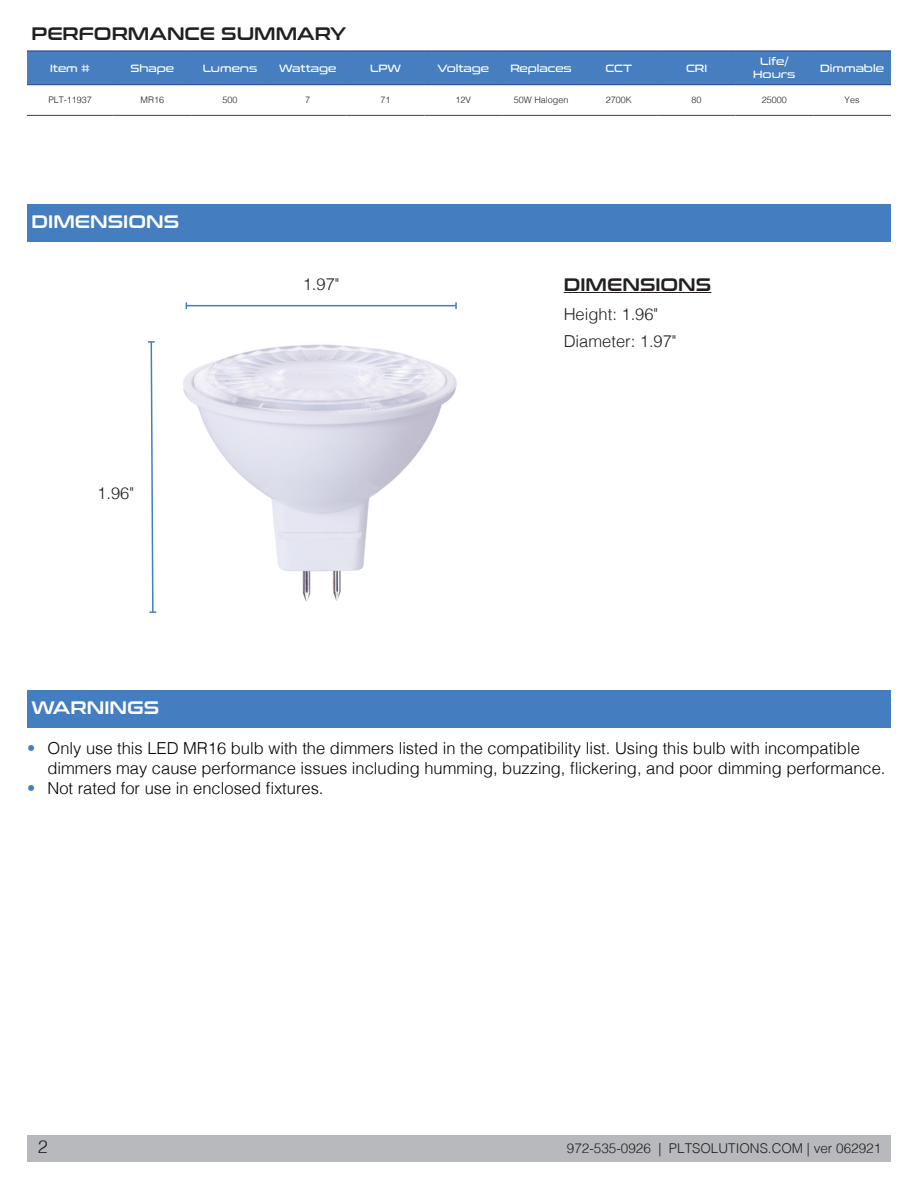
<style>
.page{position:relative;width:918px;height:1188px;background:#fff}
.page>*{position:absolute;margin:0;border:0;box-sizing:border-box;transform-origin:0 0}
.t1{font:18px "Conthrax Sb";color:#231f20}
.t2{font:18px "Conthrax Sb";color:#fff}
.t3{font:300 18px "Helvetica";color:#231f20}
.t4{font:300 16.5px/19.8px "Helvetica";color:#000}
.PLT_Body{font:300 16.5px "Helvetica";color:#231f20}
.t5{font:300 13.5px "Helvetica";color:#231f20}
.t6{font:10.5px/12.6px "Conthrax Rg";color:#fff;text-align:center}
.Paragraph_Style_1{font:300 9px "Helvetica";color:#231f20}
.s1{color:#447dc0}
</style>
<div class="page">
<img style="left:183px;top:344px;width:274px;height:258px">
<div style="left:27px;top:1135px;width:864px;height:27px;background:#b8b9bc"></div>
<div style="left:27px;top:204px;width:864px;height:37px;background:#447dc0"></div>
<svg style="left:148px;top:341px;width:8px;height:272px"></svg>
<hr style="left:186px;top:305px;width:270px;height:1px;background:#447dc0">
<svg style="left:455px;top:302px;width:2px;height:7px"></svg>
<div style="left:27px;top:52px;width:864px;height:32px;background:#467ebf"></div>
<hr style="left:27px;top:115px;width:86px;height:1px;background:#253f8e">
<hr style="left:113px;top:115px;width:78px;height:1px;background:#253f8e">
<hr style="left:191px;top:115px;width:78px;height:1px;background:#253f8e">
<hr style="left:269px;top:115px;width:78px;height:1px;background:#253f8e">
<hr style="left:347px;top:115px;width:77px;height:1px;background:#253f8e">
<hr style="left:424px;top:115px;width:78px;height:1px;background:#253f8e">
<hr style="left:502px;top:115px;width:78px;height:1px;background:#253f8e">
<hr style="left:580px;top:115px;width:78px;height:1px;background:#253f8e">
<hr style="left:658px;top:115px;width:77px;height:1px;background:#253f8e">
<hr style="left:735px;top:115px;width:78px;height:1px;background:#253f8e">
<hr style="left:813px;top:115px;width:78px;height:1px;background:#253f8e">
<hr style="left:27px;top:51px;width:86px;height:1px;background:#253f8e">
<hr style="left:113px;top:51px;width:78px;height:1px;background:#253f8e">
<hr style="left:191px;top:51px;width:78px;height:1px;background:#253f8e">
<hr style="left:269px;top:51px;width:78px;height:1px;background:#253f8e">
<hr style="left:347px;top:51px;width:77px;height:1px;background:#253f8e">
<hr style="left:424px;top:51px;width:78px;height:1px;background:#253f8e">
<hr style="left:502px;top:51px;width:78px;height:1px;background:#253f8e">
<hr style="left:580px;top:51px;width:78px;height:1px;background:#253f8e">
<hr style="left:658px;top:51px;width:77px;height:1px;background:#253f8e">
<hr style="left:735px;top:51px;width:78px;height:1px;background:#253f8e">
<hr style="left:813px;top:51px;width:78px;height:1px;background:#253f8e">
<hr style="left:27px;top:84px;width:86px;height:1px;background:#253f8e">
<hr style="left:113px;top:84px;width:78px;height:1px;background:#253f8e">
<hr style="left:191px;top:84px;width:78px;height:1px;background:#253f8e">
<hr style="left:269px;top:84px;width:78px;height:1px;background:#253f8e">
<hr style="left:347px;top:84px;width:77px;height:1px;background:#253f8e">
<hr style="left:424px;top:84px;width:78px;height:1px;background:#253f8e">
<hr style="left:502px;top:84px;width:78px;height:1px;background:#253f8e">
<hr style="left:580px;top:84px;width:78px;height:1px;background:#253f8e">
<hr style="left:658px;top:84px;width:77px;height:1px;background:#253f8e">
<hr style="left:735px;top:84px;width:78px;height:1px;background:#253f8e">
<hr style="left:813px;top:84px;width:78px;height:1px;background:#253f8e">
<div style="left:27px;top:690px;width:864px;height:37px;background:#447dc0"></div>
<hr style="left:564px;top:292px;width:147px;height:1px;background:#231f20">
<p class="t1" style="left:32px;top:20px;width:316px">PERFORMANCE SUMMARY</p>
<p class="t6" style="left:50px;top:61px;width:42px">Item #</p>
<p class="t6" style="left:130px;top:61px;width:45px">Shape</p>
<p class="t6" style="left:203px;top:61px;width:56px">Lumens</p>
<p class="t6" style="left:279px;top:61px;width:59px">Wattage</p>
<p class="t6" style="left:370px;top:61px;width:32px">LPW</p>
<p class="t6" style="left:438px;top:61px;width:53px">Voltage</p>
<p class="t6" style="left:510px;top:61px;width:63px">Replaces</p>
<p class="t6" style="left:605px;top:61px;width:28px">CCT</p>
<p class="t6" style="left:686px;top:61px;width:23px">CRI</p>
<p class="t6" style="left:753px;top:55px;width:44px">Life/<br>Hours</p>
<p class="t6" style="left:820px;top:61px;width:65px">Dimmable</p>
<p class="Paragraph_Style_1" style="left:48px;top:92px;width:45px">PLT-11937</p>
<p class="Paragraph_Style_1" style="left:141px;top:92px;width:25px">MR16</p>
<p class="Paragraph_Style_1" style="left:223px;top:92px;width:17px">500</p>
<p class="Paragraph_Style_1" style="left:305px;top:92px;width:7px">7</p>
<p class="Paragraph_Style_1" style="left:381px;top:92px;width:12px">71</p>
<p class="Paragraph_Style_1" style="left:456px;top:92px;width:17px">12V</p>
<p class="Paragraph_Style_1" style="left:514px;top:92px;width:56px">50W Halogen</p>
<p class="Paragraph_Style_1" style="left:606px;top:92px;width:28px">2700K</p>
<p class="Paragraph_Style_1" style="left:692px;top:92px;width:12px">80</p>
<p class="Paragraph_Style_1" style="left:762px;top:92px;width:27px">25000</p>
<p class="Paragraph_Style_1" style="left:845px;top:92px;width:17px">Yes</p>
<p class="t2" style="left:32px;top:207px;width:149px">DIMENSIONS</p>
<p class="PLT_Body" style="left:97px;top:479px;width:38px">1.96"</p>
<p class="PLT_Body" style="left:303px;top:270px;width:38px">1.97"</p>
<p class="t1" style="left:564px;top:271px;width:149px">DIMENSIONS</p>
<p class="PLT_Body" style="left:564px;top:300px;width:96px">Height: 1.96"</p>
<p class="PLT_Body" style="left:564px;top:327px;width:114px">Diameter: 1.97"</p>
<p class="t2" style="left:32px;top:694px;width:129px">WARNINGS</p>
<p class="t4" style="left:48px;top:738px;width:840px;text-indent:-20px"><span class="s1">•</span> Only use this LED MR16 bulb with the dimmers listed in the compatibility list. Using this bulb with incompatible dimmers may cause performance issues including humming, buzzing, flickering, and poor dimming performance.</p>
<p class="t4" style="left:27px;top:777px;width:298px"><span class="s1">•</span> Not rated for use in enclosed fixtures.</p>
<p class="t3" style="left:38px;top:1132px;width:12px">2</p>
<p class="t5" style="left:567px;top:1137px;width:316px">972-535-0926 | PLTSOLUTIONS.COM | ver 062921</p>
</div>
